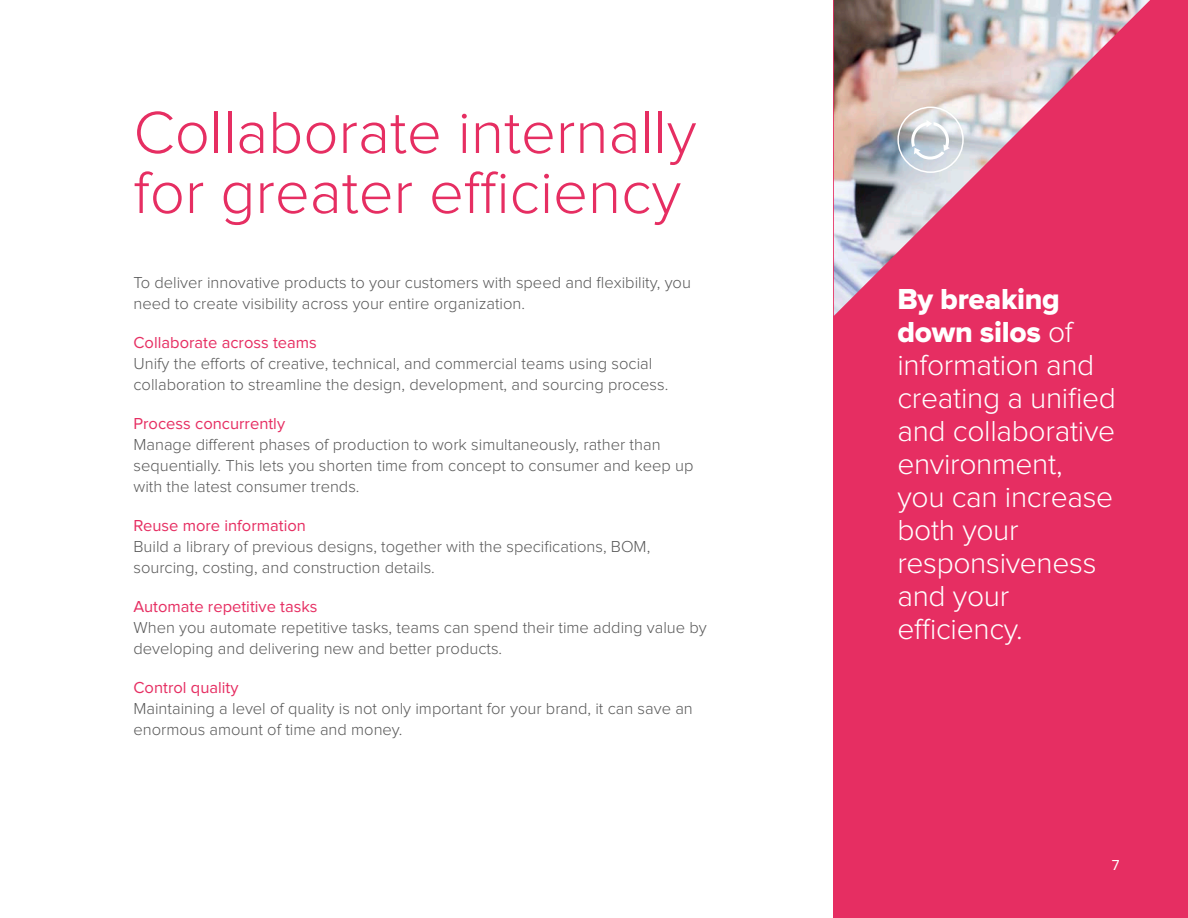
<style>
.page{position:relative;width:1188px;height:918px;background:#fff}
.page>*{position:absolute;margin:0;border:0;box-sizing:border-box;transform-origin:0 0}
.Bhead_ebook_41-40_li{font:300 61.5px/60px "Proxima Nova";color:#e62e62}
.Subhead{font:300 30px/33px "Proxima Nova";letter-spacing:-.01em;color:#fff}
.Body_Copy{font:300 16.5px/21px "Proxima Nova";color:#595959}
.t1{font:15px "Proxima Nova";color:#fff}
.s1{font-weight:400;color:#e62e62}
.s2{font-family:"Proxima Nova Extrabld";font-weight:400}
</style>
<div class="page">
<div style="left:834px;top:0;width:354px;height:918px;background:#e62e62"></div>
<img style="left:834px;top:0;width:316px;height:316px">
<div style="left:897px;top:107px;width:67px;height:66px;border:2px solid #fff;border-radius:50%"></div>
<svg style="left:911px;top:120px;width:39px;height:40px;background:#ced5db"></svg>
<p class="Bhead_ebook_41-40_li" style="left:134px;top:105px;width:565px">Collaborate internally for greater efficiency</p>
<p class="Body_Copy" style="left:134px;top:273px;width:559px">To deliver innovative products to your customers with speed and flexibility, you need to create visibility across your entire organization.</p>
<p class="Body_Copy" style="left:134px;top:333px;width:536px"><span class="s1">Collaborate across teams<br></span>Unify the efforts of creative, technical, and commercial teams using social collaboration to streamline the design, development, and sourcing process.</p>
<p class="Body_Copy" style="left:134px;top:414px;width:562px"><span class="s1">Process concurrently<br></span>Manage different phases of production to work simultaneously, rather than sequentially. This lets you shorten time from concept to consumer and keep up with the latest consumer trends.</p>
<p class="Body_Copy" style="left:134px;top:516px;width:518px"><span class="s1">Reuse more information<br></span>Build a library of previous designs, together with the specifications, BOM, sourcing, costing, and construction details.</p>
<p class="Body_Copy" style="left:134px;top:597px;width:575px"><span class="s1">Automate repetitive tasks<br></span>When you automate repetitive tasks, teams can spend their time adding value by developing and delivering new and better products.</p>
<p class="Body_Copy" style="left:134px;top:678px;width:561px"><span class="s1">Control quality<br></span>Maintaining a level of quality is not only important for your brand, it can save an enormous amount of time and money.</p>
<p class="Subhead" style="left:897px;top:284px;width:220px"><span class="s2">By breaking down silos</span> of information and creating a unified and collaborative environment, you can increase both your responsiveness and your efficiency.</p>
<p class="t1" style="left:1112px;top:859px;width:9px">7</p>
</div>
